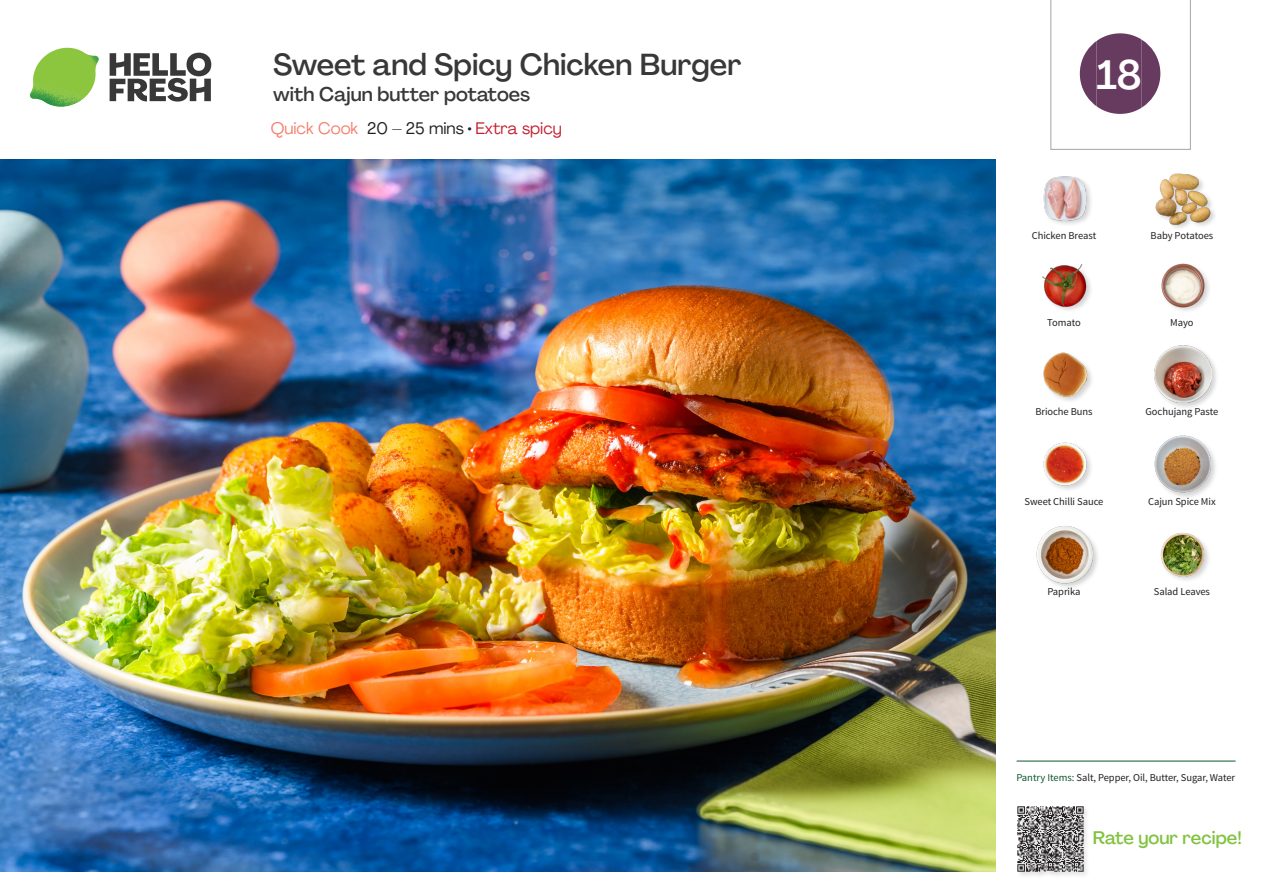
<style>
.page{position:relative;width:1263px;height:893px;background:#fff}
.page>*{position:absolute;margin:0;border:0;box-sizing:border-box;transform-origin:0 0}
._24_Recipe_Nr_Bag{font:500 40.5px "Agrandir";color:#fff}
._15_Titel_UK{font:500 30px "Agrandir";letter-spacing:-.005em;color:#383839}
._15_Titel_UK-2{font:500 19.5px "Agrandir";color:#383839}
.t1{font:500 18px "Agrandir";color:#81c340}
._02_Box_Type{font:16.5px "Agrandir";color:#231f20}
._18_FRONT_ingredients_UK{font:10.5px "Source Sans Pro";letter-spacing:-.005em;color:#231f20}
.t2{font:10.5px "Source Sans Variable";letter-spacing:-.005em;color:#231f20}
.s1{color:#f4806e}
.s2{color:#c31f31}
.s3{font-family:"Source Sans Pro";color:#0e572c}
</style>
<div class="page">
<svg style="left:110px;top:53px;width:101px;height:49px"></svg>
<img style="left:30px;top:48px;width:69px;height:59px">
<img style="left:0;top:159px;width:995px;height:713px">
<hr style="left:1016px;top:761px;width:219px;height:1px;background:#0e572c">
<div style="left:1016px;top:805px;width:74px;height:74px;background:#f9f9f9"></div>
<img style="left:1017px;top:806px;width:69px;height:69px">
<div style="left:1155px;top:172px;width:63px;height:59px;background:#231f20;opacity:.2"></div>
<img style="left:1155px;top:172px;width:57px;height:55px">
<img style="left:1043px;top:176px;width:48px;height:48px">
<img style="left:1161px;top:263px;width:48px;height:48px">
<img style="left:1042px;top:264px;width:49px;height:46px">
<div style="left:1153px;top:344px;width:67px;height:66px;background:#231f20;opacity:.2"></div>
<img style="left:1154px;top:345px;width:58px;height:58px">
<img style="left:1043px;top:352px;width:49px;height:49px">
<div style="left:1154px;top:434px;width:64px;height:65px;background:#231f20;opacity:.2"></div>
<img style="left:1154px;top:435px;width:58px;height:58px">
<img style="left:1043px;top:442px;width:48px;height:48px">
<img style="left:1160px;top:532px;width:49px;height:48px">
<div style="left:1035px;top:525px;width:65px;height:65px;background:#231f20;opacity:.2"></div>
<img style="left:1036px;top:526px;width:58px;height:57px">
<svg style="left:1050px;top:0;width:141px;height:150px"></svg>
<p class="_15_Titel_UK" style="left:273px;top:46px;width:470px">Sweet and Spicy Chicken Burger</p>
<p class="_15_Titel_UK-2" style="left:273px;top:82px;width:258px">with Cajun butter potatoes</p>
<p class="_02_Box_Type" style="left:271px;top:118px;width:293px"><span class="s1">Quick Cook</span> 20 – 25 mins • <span class="s2">Extra spicy</span></p>
<p class="_24_Recipe_Nr_Bag" style="left:1096px;top:50px;width:46px">18</p>
<p class="_18_FRONT_ingredients_UK" style="left:1032px;top:229px;width:66px">Chicken Breast</p>
<p class="_18_FRONT_ingredients_UK" style="left:1150px;top:229px;width:64px">Baby Potatoes</p>
<p class="_18_FRONT_ingredients_UK" style="left:1047px;top:316px;width:35px">Tomato</p>
<p class="_18_FRONT_ingredients_UK" style="left:1170px;top:316px;width:25px">Mayo</p>
<p class="_18_FRONT_ingredients_UK" style="left:1035px;top:405px;width:59px">Brioche Buns</p>
<p class="_18_FRONT_ingredients_UK" style="left:1145px;top:405px;width:74px">Gochujang Paste</p>
<p class="_18_FRONT_ingredients_UK" style="left:1024px;top:495px;width:80px">Sweet Chilli Sauce</p>
<p class="_18_FRONT_ingredients_UK" style="left:1148px;top:495px;width:69px">Cajun Spice Mix</p>
<p class="_18_FRONT_ingredients_UK" style="left:1047px;top:585px;width:35px">Paprika</p>
<p class="_18_FRONT_ingredients_UK" style="left:1154px;top:585px;width:58px">Salad Leaves</p>
<p class="t2" style="left:1016px;top:771px;width:220px"><span class="s3">Pantry Items:</span> Salt, Pepper, Oil, Butter, Sugar, Water</p>
<h3 class="t1" style="left:1093px;top:827px;width:150px">Rate your recipe!</h3>
</div>
